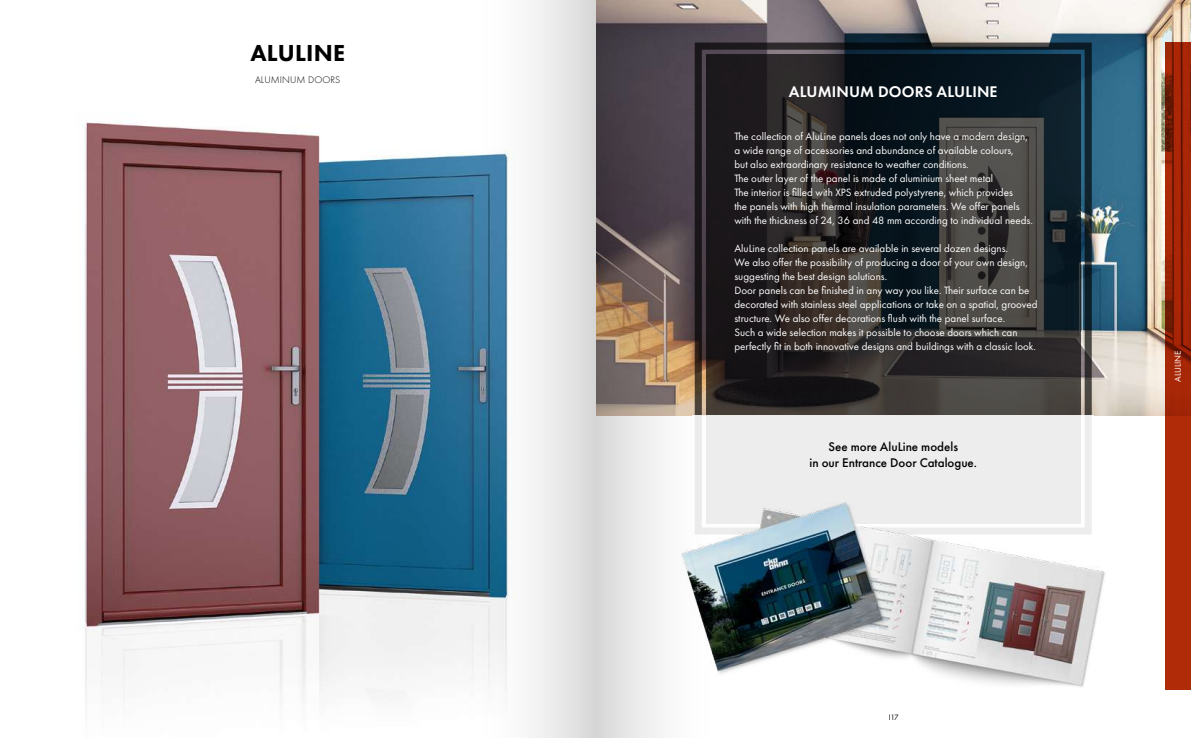
<style>
.page{position:relative;width:1191px;height:738px;background:#fff}
.page>*{position:absolute;margin:0;border:0;box-sizing:border-box;transform-origin:0 0}
.t1{font:800 24px "Futura PT";letter-spacing:.01em;color:#000}
.t2{font:600 16px "Futura PT";letter-spacing:.01em;color:#fff}
.t3{font:500 13px/15.6px "Futura PT";color:#000;text-align:center}
.t4{font:11px/14px "Futura PT";color:#fff}
.t5{font:300 10px "Futura PT";letter-spacing:.01em;color:#000}
.t6{font:9px "Futura PT";letter-spacing:.01em;color:#fff}
.t7{font:8px "Futura PT";color:#000}
</style>
<div class="page">
<img style="left:595px;top:0;width:596px;height:415px">
<svg style="left:723px;top:43px;width:368px;height:372px;background:#2a3944"></svg>
<svg style="left:723px;top:54px;width:357px;height:361px;background:#27282a"></svg>
<div style="left:692px;top:415px;width:402px;height:123px;background:#ededed"></div>
<img style="left:84px;top:122px;width:384px;height:582px">
<img style="left:723px;top:502px;width:382px;height:185px">
<svg style="left:1164px;top:43px;width:27px;height:646px;background:#a42d0e"></svg>
<svg style="left:468px;top:0;width:127px;height:737px"></svg>
<svg style="left:596px;top:0;width:127px;height:737px"></svg>
<h1 class="t1" style="left:250px;top:38px;width:96px">ALULINE</h1>
<p class="t5" style="left:255px;top:74px;width:87px">ALUMINUM DOORS</p>
<h2 class="t2" style="left:789px;top:82px;width:210px">ALUMINUM DOORS ALULINE</h2>
<p class="t4" style="left:734px;top:129px;width:300px">The collection of AluLine panels does not only have a modern design, a wide range of accessories and abundance of available colours,<br>but also extraordinary resistance to weather conditions.<br>The outer layer of the panel is made of aluminium sheet metal<br>The interior is filled with XPS extruded polystyrene, which provides<br>the panels with high thermal insulation parameters. We offer panels with the thickness of 24, 36 and 48 mm according to individual needs.</p>
<p class="t4" style="left:734px;top:241px;width:305px">AluLine collection panels are available in several dozen designs.<br>We also offer the possibility of producing a door of your own design, suggesting the best design solutions.<br>Door panels can be finished in any way you like. Their surface can be decorated with stainless steel applications or take on a spatial, grooved structure. We also offer decorations flush with the panel surface.<br>Such a wide selection makes it possible to choose doors which can perfectly fit in both innovative designs and buildings with a classic look.</p>
<p class="t3" style="left:809px;top:439px;width:169px">See more AluLine models<br>in our Entrance Door Catalogue.</p>
<p class="t7" style="left:887px;top:711px;width:12px">117</p>
<p class="t6" style="left:1172px;top:382px;width:33px;rotate:-90deg">ALULINE</p>
</div>
